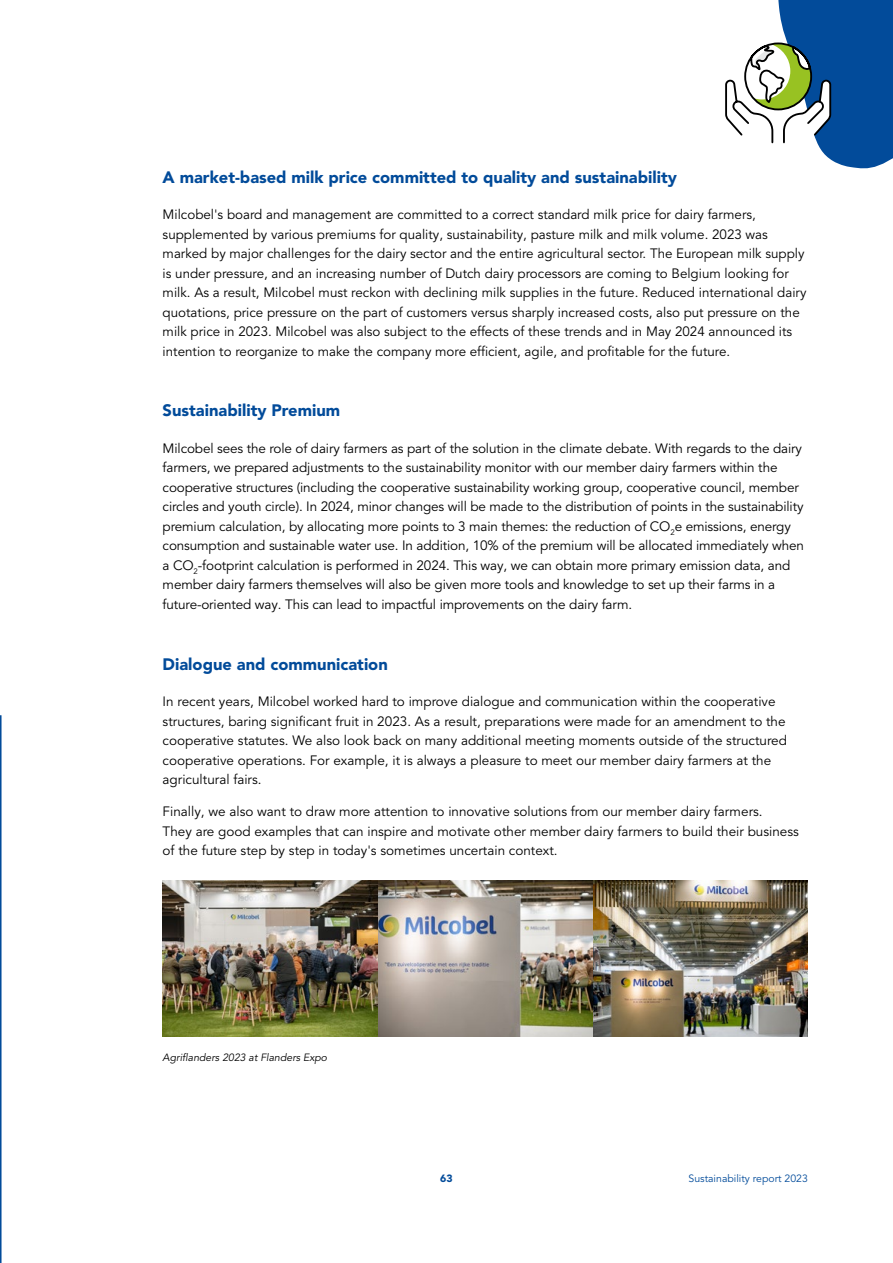
<style>
.page{position:relative;width:893px;height:1263px;background:#fff}
.page>*{position:absolute;margin:0;border:0;box-sizing:border-box;transform-origin:0 0}
.t1{font:900 16.5px "Avenir LT Pro";color:#024b9a}
.t2{font:13.5px/19.5px "Avenir LT Pro";color:#000}
.t3{font:italic 10.5px "Avenir LT Pro";color:#000}
.t4{font:10.5px "Avenir LT Pro";color:#024b9a}
.t5{font:900 10.5px "Avenir LT Pro";color:#024b9a}
</style>
<div class="page">
<svg style="left:725px;top:0;width:168px;height:169px"></svg>
<svg style="left:0;top:715px;width:2px;height:548px"></svg>
<img style="left:163px;top:880px;width:645px;height:156px">
<p class="t1" style="left:163px;top:167px;width:516px">A market-based milk price committed to quality and sustainability</p>
<p class="t2" style="left:163px;top:205px;width:645px">Milcobel's board and management are committed to a correct standard milk price for dairy farmers, supplemented by various premiums for quality, sustainability, pasture milk and milk volume. 2023 was marked by major challenges for the dairy sector and the entire agricultural sector. The European milk supply is under pressure, and an increasing number of Dutch dairy processors are coming to Belgium looking for milk. As a result, Milcobel must reckon with declining milk supplies in the future. Reduced international dairy quotations, price pressure on the part of customers versus sharply increased costs, also put pressure on the milk price in 2023. Milcobel was also subject to the effects of these trends and in May 2024 announced its intention to reorganize to make the company more efficient, agile, and profitable for the future.</p>
<p class="t1" style="left:163px;top:401px;width:179px">Sustainability Premium</p>
<p class="t2" style="left:163px;top:439px;width:643px">Milcobel sees the role of dairy farmers as part of the solution in the climate debate. With regards to the dairy farmers, we prepared adjustments to the sustainability monitor with our member dairy farmers within the cooperative structures (including the cooperative sustainability working group, cooperative council, member circles and youth circle). In 2024, minor changes will be made to the distribution of points in the sustainability premium calculation, by allocating more points to 3 main themes: the reduction of CO<sub>2</sub>e emissions, energy consumption and sustainable water use. In addition, 10% of the premium will be allocated immediately when a CO<sub>2</sub>-footprint calculation is performed in 2024. This way, we can obtain more primary emission data, and member dairy farmers themselves will also be given more tools and knowledge to set up their farms in a future-oriented way. This can lead to impactful improvements on the dairy farm.</p>
<p class="t1" style="left:163px;top:654px;width:227px">Dialogue and communication</p>
<p class="t2" style="left:163px;top:692px;width:626px">In recent years, Milcobel worked hard to improve dialogue and communication within the cooperative structures, baring significant fruit in 2023. As a result, preparations were made for an amendment to the cooperative statutes. We also look back on many additional meeting moments outside of the structured cooperative operations. For example, it is always a pleasure to meet our member dairy farmers at the agricultural fairs.</p>
<p class="t2" style="left:163px;top:802px;width:638px">Finally, we also want to draw more attention to innovative solutions from our member dairy farmers.<br>They are good examples that can inspire and motivate other member dairy farmers to build their business of the future step by step in today's sometimes uncertain context.</p>
<p class="t3" style="left:163px;top:1051px;width:166px">Agriflanders 2023 at Flanders Expo</p>
<p class="t5" style="left:440px;top:1172px;width:14px">63</p>
<p class="t4" style="left:689px;top:1172px;width:121px">Sustainability report 2023</p>
</div>
